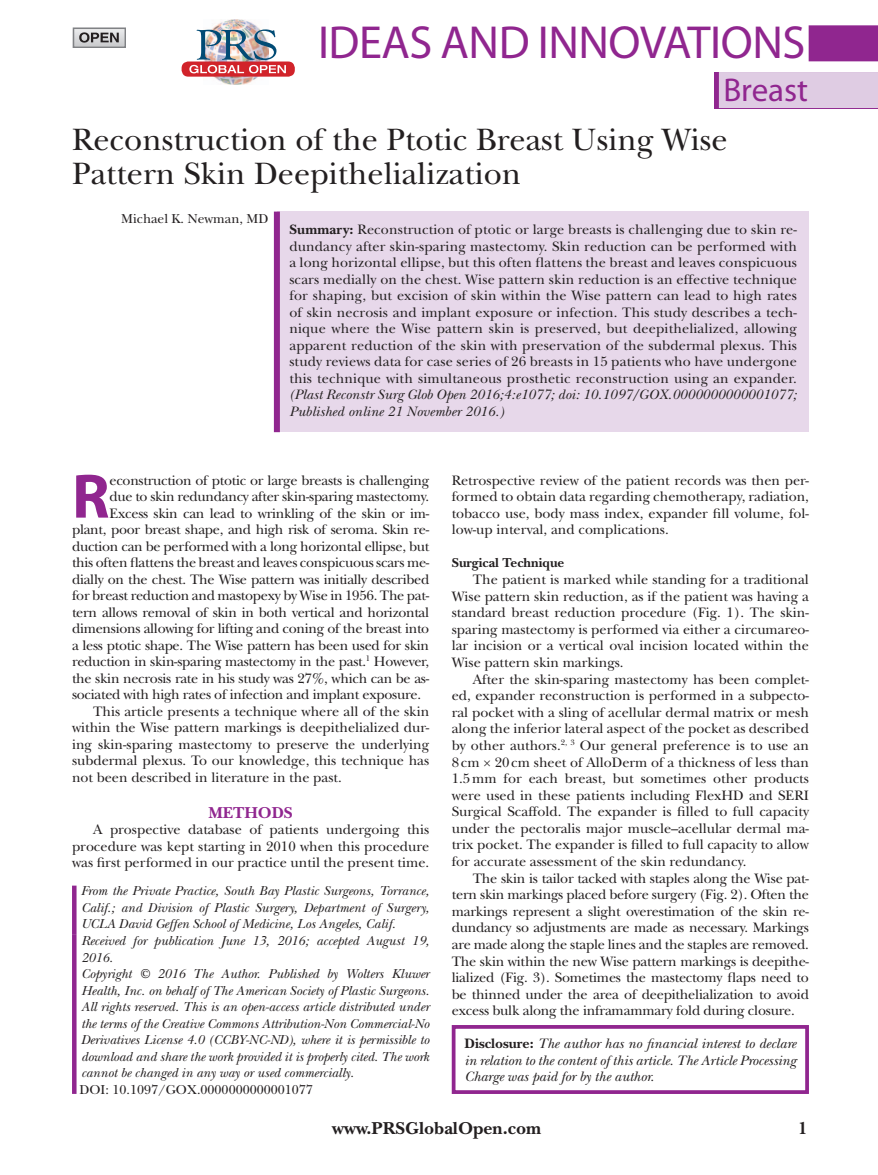
<style>
.page{position:relative;width:878px;height:1175px;background:#fff}
.page>*{position:absolute;margin:0;border:0;box-sizing:border-box;transform-origin:0 0}
.t1{font:700 63.15px "Myriad Pro";color:#90268f}
.t2{font:46.5px "Myriad Pro";letter-spacing:-.01em;color:#90268f}
.t3{font:33px "Myriad Pro";color:#90268f}
.t4{font:32.25px/34.5px "New Baskerville";color:#231f20}
.t5{font:700 18px "New Baskerville";color:#231f20}
.t6{font:700 16.5px "New Baskerville";color:#90268f}
.t7{font:14.25px/16.6px "New Baskerville";letter-spacing:-.02em;color:#231f20;text-align:justify}
.t8{font:italic 14.25px/16.5px "New Baskerville";letter-spacing:.01em;color:#231f20}
.t9{font:14.25px "New Baskerville";color:#231f20}
.t10{font:italic 13.5px/16.5px "New Baskerville";color:#231f20}
.t11{font:13.5px "New Baskerville";color:#231f20}
.t12{font:700 13.5px "New Baskerville";color:#231f20}
.s1{font-weight:700}
.s2{font-weight:700;font-style:normal}
</style>
<div class="page">
<div style="left:73px;top:28px;width:52px;height:20px;border:2px solid #808285"></div>
<svg style="left:79px;top:32px;width:40px;height:11px"></svg>
<img style="left:212px;top:20px;width:48px;height:64px">
<div style="left:182px;top:61px;width:113px;height:16px;background:#d1232a;border-radius:7px"></div>
<img style="left:189px;top:29px;width:97px;height:44px">
<hr style="left:72px;top:934px;width:4px;height:159px;background:#90268f">
<hr style="left:72px;top:885px;width:4px;height:49px;background:#90268f">
<div style="left:277px;top:212px;width:531px;height:220px;background:#e7d8ea"></div>
<div style="left:274px;top:212px;width:6px;height:220px;background:#90268f"></div>
<div style="left:452px;top:1025px;width:356px;height:69px;border:4px solid #90268f"></div>
<div style="left:714px;top:72px;width:164px;height:36px;background:#90268f"></div>
<div style="left:718px;top:72px;width:160px;height:36px;background:#dfcce3"></div>
<div style="left:808px;top:25px;width:69px;height:36px;background:#90268f"></div>
<h2 class="t2" style="left:318px;top:14px;width:489px">IDEAS AND INNOVATIONS</h2>
<h3 class="t3" style="left:723px;top:69px;width:86px">BREAST</h3>
<h3 class="t4" style="left:72px;top:122px;width:657px">Reconstruction of the Ptotic Breast Using Wise<br>Pattern Skin Deepithelialization</h3>
<p class="t11" style="left:121px;top:211px;width:149px">Michael K. Newman, MD</p>
<p class="t7" style="left:289px;top:221px;width:509px"><span class="s1">Summary:</span> Reconstruction of ptotic or large breasts is challenging due to skin re&shy;dundancy after skin-sparing mastectomy. Skin reduction can be performed with a long horizontal ellipse, but this often flattens the breast and leaves conspicuous scars medially on the chest. Wise pattern skin reduction is an effective technique for shaping, but excision of skin within the Wise pattern can lead to high rates of skin necrosis and implant exposure or infection. This study describes a tech&shy;nique where the Wise pattern skin is preserved, but deepithelialized, allowing apparent reduction of the skin with preservation of the subdermal plexus. This study reviews data for case series of 26 breasts in 15 patients who have undergone this technique with simultaneous prosthetic reconstruction using an expander.</p>
<p class="t8" style="left:289px;top:386px;width:509px">(Plast Reconstr Surg Glob Open 2016;4:e1077; doi: 10.1097/GOX.0000000000001077;<br>Published online 21 November 2016.)</p>
<h1 class="t1" style="left:72px;top:455px;width:39px">R</h1>
<p class="t7" style="left:109px;top:472px;width:321px">econstruction of ptotic or large breasts is challenging</p>
<p class="t7" style="left:109px;top:488px;width:321px">due to skin redundancy after skin-sparing mastectomy.</p>
<p class="t7" style="left:109px;top:505px;width:321px">Excess skin can lead to wrinkling of the skin or im-</p>
<p class="t7" style="left:72px;top:521px;width:358px">plant, poor breast shape, and high risk of seroma. Skin re-</p>
<p class="t7" style="left:72px;top:538px;width:359px">duction can be performed with a long horizontal ellipse, but</p>
<p class="t7" style="left:72px;top:554px;width:359px">this often flattens the breast and leaves conspicuous scars me-</p>
<p class="t7" style="left:72px;top:571px;width:359px">dially on the chest. The Wise pattern was initially described</p>
<p class="t7" style="left:72px;top:587px;width:358px">for breast reduction and mastopexy by Wise in 1956. The pat-</p>
<p class="t7" style="left:72px;top:604px;width:358px">tern allows removal of skin in both vertical and horizontal</p>
<p class="t7" style="left:72px;top:620px;width:359px">dimensions allowing for lifting and coning of the breast into</p>
<p class="t7" style="left:72px;top:637px;width:358px">a less ptotic shape. The Wise pattern has been used for skin</p>
<p class="t7" style="left:72px;top:653px;width:358px">reduction in skin-sparing mastectomy in the past.<sup>1</sup> However,</p>
<p class="t7" style="left:72px;top:670px;width:358px">the skin necrosis rate in his study was 27%, which can be as-</p>
<p class="t7" style="left:72px;top:686px;width:350px">sociated with high rates of infection and implant exposure.</p>
<p class="t9" style="left:93px;top:702px;width:337px">This article presents a technique where all of the skin</p>
<p class="t9" style="left:72px;top:719px;width:359px">within the Wise pattern markings is deepithelialized dur-</p>
<p class="t9" style="left:72px;top:735px;width:359px">ing skin-sparing mastectomy to preserve the underlying</p>
<p class="t9" style="left:72px;top:752px;width:359px">subdermal plexus. To our knowledge, this technique has</p>
<p class="t9" style="left:72px;top:769px;width:271px">not been described in literature in the past.</p>
<p class="t6" style="left:208px;top:802px;width:86px">METHODS</p>
<p class="t7" style="left:72px;top:821px;width:359px;text-indent:21px">A prospective database of patients undergoing this procedure was kept starting in 2010 when this procedure was first performed in our practice until the present time.</p>
<p class="t10" style="left:81px;top:883px;width:349px;text-align:justify">From the Private Practice, South Bay Plastic Surgeons, Torrance, Calif.; and Division of Plastic Surgery, Department of Surgery, UCLA David Geffen School of Medicine, Los Angeles, Calif.</p>
<p class="t10" style="left:81px;top:932px;width:350px">Received for publication June 13, 2016; accepted August 19, 2016.<br>Copyright © 2016 The Author. Published by Wolters Kluwer Health, Inc. on behalf of The American Society of Plastic Surgeons.<br>All rights reserved. This is an open-access article distributed under the terms of the Creative Commons Attribution-Non Commercial-No Derivatives License 4.0 (CCBY-NC-ND), where it is permissible to download and share the work provided it is properly cited. The work cannot be changed in any way or used commercially.</p>
<p class="t11" style="left:80px;top:1081px;width:235px">DOI: 10.1097/GOX.0000000000001077</p>
<p class="t7" style="left:452px;top:472px;width:359px">Retrospective review of the patient records was then per&shy;formed to obtain data regarding chemotherapy, radiation, tobacco use, body mass index, expander fill volume, fol&shy;low-up interval, and complications.</p>
<p class="t12" style="left:452px;top:555px;width:114px">Surgical Technique</p>
<p class="t7" style="left:451px;top:571px;width:359px;text-indent:21px">The patient is marked while standing for a traditional Wise pattern skin reduction, as if the patient was having a standard breast reduction procedure (Fig. 1). The skin&shy;sparing mastectomy is performed via either a circumareo&shy;lar incision or a vertical oval incision located within the Wise pattern skin markings.</p>
<p class="t7" style="left:451px;top:670px;width:359px;text-indent:21px">After the skin-sparing mastectomy has been complet&shy;ed, expander reconstruction is performed in a subpecto&shy;ral pocket with a sling of acellular dermal matrix or mesh along the inferior lateral aspect of the pocket as described by other authors.<sup>2,</sup> <sup>3</sup> Our general preference is to use an 8cm × 20cm sheet of AlloDerm of a thickness of less than 1.5mm for each breast, but sometimes other products were used in these patients including FlexHD and SERI Surgical Scaffold. The expander is filled to full capacity under the pectoralis major muscle–acellular dermal ma&shy;trix pocket. The expander is filled to full capacity to allow for accurate assessment of the skin redundancy.</p>
<p class="t7" style="left:451px;top:869px;width:359px;text-indent:21px">The skin is tailor tacked with staples along the Wise pat&shy;tern skin markings placed before surgery (Fig. 2). Often the markings represent a slight overestimation of the skin re&shy;dundancy so adjustments are made as necessary. Markings are made along the staple lines and the staples are removed.<br>The skin within the new Wise pattern markings is deepithe&shy;lialized (Fig. 3). Sometimes the mastectomy flaps need to be thinned under the area of deepithelialization to avoid excess bulk along the inframammary fold during closure.</p>
<p class="t8" style="left:464px;top:1035px;width:333px;text-align:justify"><span class="s2">Disclosure:</span> The author has no financial interest to declare in relation to the content of this article. The Article Processing Charge was paid for by the author.</p>
<p class="t5" style="left:332px;top:1118px;width:210px">www.PRSGlobalOpen.com</p>
<p class="t5" style="left:798px;top:1118px;width:11px">1</p>
</div>
